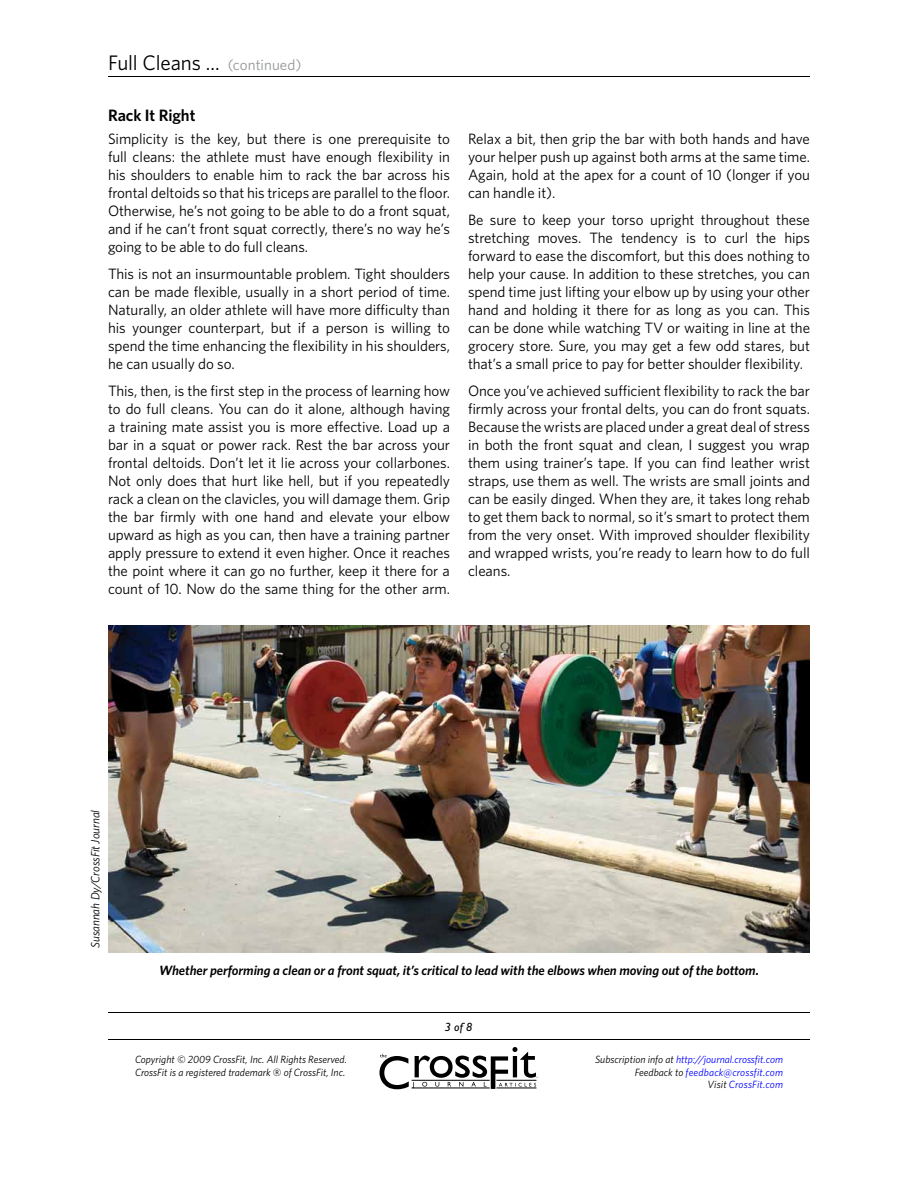
<style>
.page{position:relative;width:918px;height:1188px;background:#fff}
.page>*{position:absolute;margin:0;border:0;box-sizing:border-box;transform-origin:0 0}
.t1{font:21px "Whitney HTF";letter-spacing:-.01em;color:#000}
.t2{font:600 16.5px "Whitney HTF";letter-spacing:-.005em;color:#000}
.t3{font:15px/18px "Whitney HTF";letter-spacing:-.005em;color:#000;text-align:justify}
.t4{font:italic 600 13.5px "Whitney HTF";letter-spacing:-.005em;color:#000}
.t5{font:italic 12px "Whitney HTF";letter-spacing:-.005em;color:#000}
.t6{font:italic 12px "Gill Sans";color:#000}
.t7{font:italic 10.5px/12.6px "Whitney HTF";color:#00f;text-align:right}
.t8{font:italic 10.5px/12.6px "Whitney HTF";color:#000}
.s1{font-size:15px;color:#939598}
.s2{color:#000}
</style>
<div class="page">
<svg style="left:379px;top:1047px;width:159px;height:42px"></svg>
<hr style="left:108px;top:1012px;width:702px;height:1px;background:#000">
<hr style="left:108px;top:1039px;width:702px;height:1px;background:#000">
<hr style="left:108px;top:76px;width:702px;height:1px;background:#000">
<img style="left:108px;top:625px;width:702px;height:327px">
<h1 class="t1" style="left:108px;top:50px;width:195px">Full Cleans ... <span class="s1">(continued)</span></h1>
<p class="t2" style="left:108px;top:105px;width:89px">Rack It Right</p>
<p class="t3" style="left:108px;top:129px;width:344px">Simplicity is the key, but there is one prerequisite to full cleans: the athlete must have enough flexibility in his shoulders to enable him to rack the bar across his frontal deltoids so that his triceps are parallel to the floor.<br>Otherwise, he’s not going to be able to do a front squat, and if he can’t front squat correctly, there’s no way he’s going to be able to do full cleans.</p>
<p class="t3" style="left:108px;top:264px;width:344px">This is not an insurmountable problem. Tight shoulders can be made flexible, usually in a short period of time.<br>Naturally, an older athlete will have more difficulty than his younger counterpart, but if a person is willing to spend the time enhancing the flexibility in his shoulders, he can usually do so.</p>
<p class="t3" style="left:108px;top:381px;width:344px">This, then, is the first step in the process of learning how to do full cleans. You can do it alone, although having a training mate assist you is more effective. Load up a bar in a squat or power rack. Rest the bar across your frontal deltoids. Don’t let it lie across your collarbones.<br>Not only does that hurt like hell, but if you repeatedly rack a clean on the clavicles, you will damage them. Grip the bar firmly with one hand and elevate your elbow upward as high as you can, then have a training partner apply pressure to extend it even higher. Once it reaches the point where it can go no further, keep it there for a count of 10. Now do the same thing for the other arm.</p>
<p class="t3" style="left:468px;top:129px;width:344px">Relax a bit, then grip the bar with both hands and have your helper push up against both arms at the same time.<br>Again, hold at the apex for a count of 10 (longer if you can handle it).</p>
<p class="t3" style="left:468px;top:210px;width:344px">Be sure to keep your torso upright throughout these stretching moves. The tendency is to curl the hips forward to ease the discomfort, but this does nothing to help your cause. In addition to these stretches, you can spend time just lifting your elbow up by using your other hand and holding it there for as long as you can. This can be done while watching TV or waiting in line at the grocery store. Sure, you may get a few odd stares, but that’s a small price to pay for better shoulder flexibility.</p>
<p class="t3" style="left:468px;top:381px;width:344px">Once you’ve achieved sufficient flexibility to rack the bar firmly across your frontal delts, you can do front squats.<br>Because the wrists are placed under a great deal of stress in both the front squat and clean, I suggest you wrap them using trainer’s tape. If you can find leather wrist straps, use them as well. The wrists are small joints and can be easily dinged. When they are, it takes long rehab to get them back to normal, so it’s smart to protect them from the very onset. With improved shoulder flexibility and wrapped wrists, you’re ready to learn how to do full cleans.</p>
<p class="t5" style="left:88px;top:948px;width:140px;rotate:-90deg">Susannah Dy/CrossFit Journal</p>
<p class="t4" style="left:159px;top:963px;width:601px">Whether performing a clean or a front squat, it’s critical to lead with the elbows when moving out of the bottom.</p>
<p class="t6" style="left:445px;top:1020px;width:29px">3 of 8</p>
<p class="t8" style="left:135px;top:1053px;width:214px">Copyright © 2009 CrossFit, Inc. All Rights Reserved.<br>CrossFit is a registered trademark ‰ of CrossFit, Inc.</p>
<p class="t7" style="left:595px;top:1053px;width:189px"><span class="s2">Subscription info at</span> http://journal.crossfit.com<br><span class="s2">Feedback to</span> feedback@crossfit.com<br><span class="s2">Visit</span> CrossFit.com</p>
</div>
